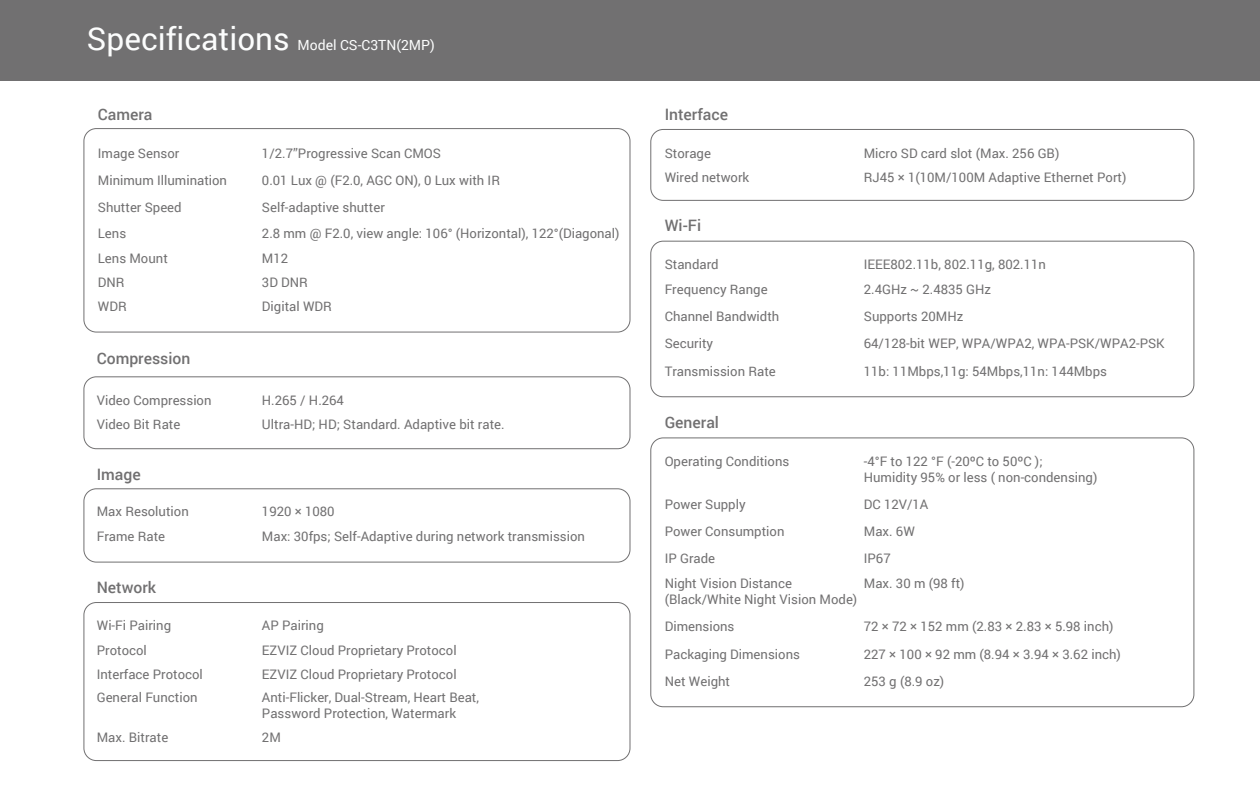
<style>
.page{position:relative;width:1260px;height:788px;background:#fff}
.page>*{position:absolute;margin:0;border:0;box-sizing:border-box;transform-origin:0 0}
.t1{font:31.5px "Roboto";color:#fcfdfd}
.t2{font:500 15.75px "Roboto";color:#717071}
.t3{font:14px "Roboto";color:#fcfdfd}
.t4{font:13.12px/15.8px "Roboto";color:#717071}
</style>
<div class="page">
<div style="left:0;top:0;width:1260px;height:80px;background:#717071"></div>
<div style="left:83px;top:488px;width:547px;height:74px;border:1px solid #717071;border-radius:12px"></div>
<div style="left:83px;top:602px;width:547px;height:159px;border:1px solid #717071;border-radius:12px"></div>
<div style="left:83px;top:376px;width:547px;height:73px;border:1px solid #717071;border-radius:12px"></div>
<div style="left:650px;top:129px;width:544px;height:72px;border:1px solid #717071;border-radius:12px"></div>
<div style="left:650px;top:241px;width:544px;height:156px;border:1px solid #717071;border-radius:12px"></div>
<div style="left:650px;top:437px;width:544px;height:270px;border:1px solid #717071;border-radius:12px"></div>
<div style="left:83px;top:128px;width:547px;height:204px;border:1px solid #717071;border-radius:12px"></div>
<h1 class="t1" style="left:87px;top:16px;width:204px">Specifications</h1>
<p class="t3" style="left:297px;top:35px;width:139px">Model CS-C3TN(2MP)</p>
<p class="t2" style="left:98px;top:103px;width:56px">Camera</p>
<p class="t4" style="left:98px;top:144px;width:83px">Image Sensor</p>
<p class="t4" style="left:262px;top:144px;width:181px">1/2.7”Progressive Scan CMOS</p>
<p class="t4" style="left:98px;top:172px;width:131px">Minimum Illumination</p>
<p class="t4" style="left:262px;top:172px;width:240px">0.01 Lux @ (F2.0, AGC ON), 0 Lux with IR</p>
<p class="t4" style="left:98px;top:198px;width:85px">Shutter Speed</p>
<p class="t4" style="left:262px;top:198px;width:124px">Self-adaptive shutter</p>
<p class="t4" style="left:98px;top:225px;width:30px">Lens</p>
<p class="t4" style="left:262px;top:225px;width:359px">2.8 mm @ F2.0, view angle: 106° (Horizontal), 122°(Diagonal)</p>
<p class="t4" style="left:98px;top:250px;width:72px">Lens Mount</p>
<p class="t4" style="left:262px;top:250px;width:28px">M12</p>
<p class="t4" style="left:98px;top:270px;width:30px;line-height:23.9px">DNR<br>WDR</p>
<p class="t4" style="left:262px;top:270px;width:72px;line-height:23.9px">3D DNR<br>Digital WDR</p>
<p class="t2" style="left:97px;top:347px;width:95px">Compression</p>
<p class="t4" style="left:97px;top:391px;width:116px">Video Compression</p>
<p class="t4" style="left:262px;top:391px;width:84px">H.265 / H.264</p>
<p class="t4" style="left:97px;top:416px;width:85px">Video Bit Rate</p>
<p class="t4" style="left:262px;top:416px;width:244px">Ultra-HD; HD; Standard. Adaptive bit rate.</p>
<p class="t2" style="left:97px;top:463px;width:46px">Image</p>
<p class="t4" style="left:97px;top:503px;width:94px">Max Resolution</p>
<p class="t4" style="left:262px;top:503px;width:74px">1920 × 1080</p>
<p class="t4" style="left:97px;top:528px;width:70px">Frame Rate</p>
<p class="t4" style="left:262px;top:528px;width:325px">Max: 30fps; Self-Adaptive during network transmission</p>
<p class="t2" style="left:97px;top:576px;width:61px">Network</p>
<p class="t4" style="left:97px;top:617px;width:76px">Wi-Fi Pairing</p>
<p class="t4" style="left:262px;top:617px;width:63px">AP Pairing</p>
<p class="t4" style="left:97px;top:641px;width:52px">Protocol</p>
<p class="t4" style="left:262px;top:641px;width:196px">EZVIZ Cloud Proprietary Protocol</p>
<p class="t4" style="left:97px;top:665px;width:108px">Interface Protocol</p>
<p class="t4" style="left:262px;top:665px;width:196px">EZVIZ Cloud Proprietary Protocol</p>
<p class="t4" style="left:97px;top:689px;width:102px">General Function</p>
<p class="t4" style="left:262px;top:689px;width:219px">Anti-Flicker, Dual-Stream, Heart Beat,<br>Password Protection, Watermark</p>
<p class="t4" style="left:97px;top:729px;width:73px">Max. Bitrate</p>
<p class="t4" style="left:262px;top:728px;width:20px">2M</p>
<p class="t2" style="left:665px;top:103px;width:65px">Interface</p>
<p class="t4" style="left:665px;top:144px;width:48px">Storage</p>
<p class="t4" style="left:864px;top:144px;width:197px">Micro SD card slot (Max. 256 GB)</p>
<p class="t4" style="left:665px;top:169px;width:86px">Wired network</p>
<p class="t4" style="left:864px;top:169px;width:264px">RJ45 × 1(10M/100M Adaptive Ethernet Port)</p>
<p class="t2" style="left:665px;top:214px;width:38px">Wi-Fi</p>
<p class="t4" style="left:665px;top:256px;width:56px">Standard</p>
<p class="t4" style="left:864px;top:256px;width:184px">IEEE802.11b, 802.11g, 802.11n</p>
<p class="t4" style="left:665px;top:281px;width:105px">Frequency Range</p>
<p class="t4" style="left:864px;top:281px;width:129px">2.4GHz ~ 2.4835 GHz</p>
<p class="t4" style="left:665px;top:308px;width:116px">Channel Bandwidth</p>
<p class="t4" style="left:864px;top:308px;width:101px">Supports 20MHz</p>
<p class="t4" style="left:665px;top:335px;width:50px">Security</p>
<p class="t4" style="left:864px;top:335px;width:302px">64/128-bit WEP, WPA/WPA2, WPA-PSK/WPA2-PSK</p>
<p class="t4" style="left:665px;top:362px;width:113px">Transmission Rate</p>
<p class="t4" style="left:864px;top:362px;width:245px">11b: 11Mbps,11g: 54Mbps,11n: 144Mbps</p>
<p class="t2" style="left:665px;top:411px;width:56px">General</p>
<p class="t4" style="left:665px;top:453px;width:126px">Operating Conditions</p>
<p class="t4" style="left:864px;top:453px;width:235px">-4°F to 122 °F (-20ºC to 50ºC );<br>Humidity 95% or less ( non-condensing)</p>
<p class="t4" style="left:665px;top:496px;width:82px">Power Supply</p>
<p class="t4" style="left:864px;top:496px;width:66px">DC 12V/1A</p>
<p class="t4" style="left:665px;top:523px;width:121px">Power Consumption</p>
<p class="t4" style="left:864px;top:523px;width:53px">Max. 6W</p>
<p class="t4" style="left:665px;top:550px;width:52px">IP Grade</p>
<p class="t4" style="left:864px;top:550px;width:28px">IP67</p>
<p class="t4" style="left:665px;top:575px;width:194px">Night Vision Distance (Black/White Night Vision Mode)</p>
<p class="t4" style="left:864px;top:575px;width:102px">Max. 30 m (98 ft)</p>
<p class="t4" style="left:665px;top:618px;width:71px">Dimensions</p>
<p class="t4" style="left:864px;top:618px;width:251px">72 × 72 × 152 mm (2.83 × 2.83 × 5.98 inch)</p>
<p class="t4" style="left:665px;top:645px;width:137px">Packaging Dimensions</p>
<p class="t4" style="left:864px;top:645px;width:259px">227 × 100 × 92 mm (8.94 × 3.94 × 3.62 inch)</p>
<p class="t4" style="left:665px;top:672px;width:67px">Net Weight</p>
<p class="t4" style="left:864px;top:672px;width:82px">253 g (8.9 oz)</p>
</div>
